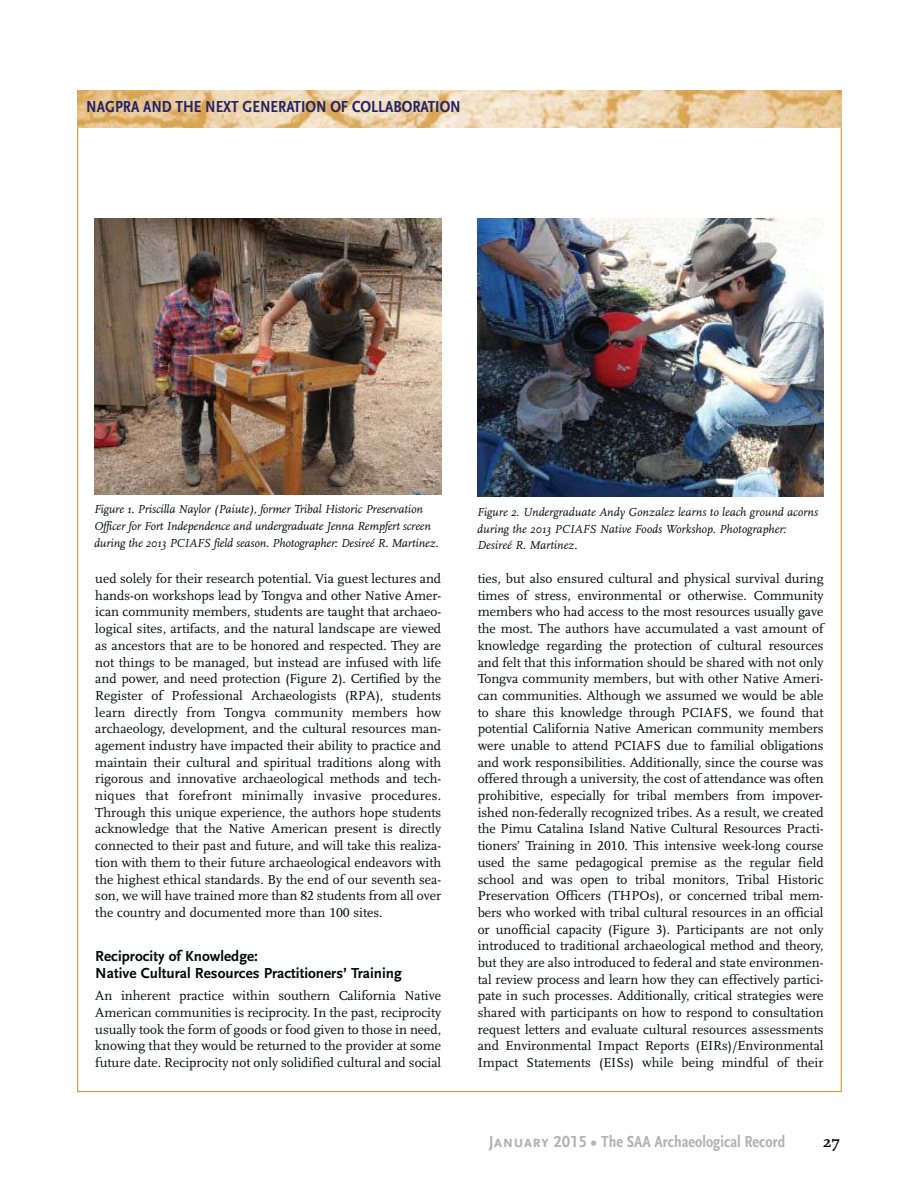
<style>
.page{position:relative;width:918px;height:1188px;background:#fff}
.page>*{position:absolute;margin:0;border:0;box-sizing:border-box;transform-origin:0 0}
.t1{font:16.65px "Scala Sans Bold Con";color:#282464}
.t2{font:16.65px "Scala Sans Bold Con";color:#b3b3b4}
.t3{font:700 16.65px "Scala";color:#06090a}
.t4{font:700 15.15px/16.6px "Scala Sans";color:#06090a}
.t5{font:13.65px/16.6px "Scala LF";color:#06090a;text-align:justify}
.t6{font:italic 12.15px/16.6px "Scala";letter-spacing:-.01em;color:#06090a}
.s1{font-family:"Scala Sans Caps";font-weight:700}
</style>
<div class="page">
<img style="left:77px;top:91px;width:765px;height:36px">
<img style="left:94px;top:218px;width:347px;height:277px">
<img style="left:477px;top:218px;width:346px;height:278px">
<p class="t1" style="left:86px;top:100px;width:376px">NAGPRA AND THE NEXT GENERATION OF COLLABORATION</p>
<p class="t6" style="left:94px;top:502px;width:346px">Figure 1. Priscilla Naylor (Paiute), former Tribal Historic Preservation<br>Officer for Fort Independence and undergraduate Jenna Rempfert screen during the 2013 PCIAFS field season. Photographer: Desireé R. Martinez.</p>
<p class="t5" style="left:95px;top:571px;width:347px">ued solely for their research potential. Via guest lectures and hands-on workshops lead by Tongva and other Native Amer&shy;ican community members, students are taught that archaeo&shy;logical sites, artifacts, and the natural landscape are viewed as ancestors that are to be honored and respected. They are not things to be managed, but instead are infused with life and power, and need protection (Figure 2). Certified by the Register of Professional Archaeologists (RPA), students learn directly from Tongva community members how archaeology, development, and the cultural resources man&shy;agement industry have impacted their ability to practice and maintain their cultural and spiritual traditions along with rigorous and innovative archaeological methods and tech&shy;niques that forefront minimally invasive procedures.<br>Through this unique experience, the authors hope students acknowledge that the Native American present is directly connected to their past and future, and will take this realiza&shy;tion with them to their future archaeological endeavors with the highest ethical standards. By the end of our seventh sea&shy;son, we will have trained more than 82 students from all over the country and documented more than 100 sites.</p>
<p class="t4" style="left:95px;top:949px;width:308px">Reciprocity of Knowledge:<br>Native Cultural Resources Practitioners’ Training</p>
<p class="t5" style="left:95px;top:988px;width:347px">An inherent practice within southern California Native American communities is reciprocity. In the past, reciprocity usually took the form of goods or food given to those in need, knowing that they would be returned to the provider at some future date. Reciprocity not only solidified cultural and social</p>
<p class="t6" style="left:477px;top:505px;width:342px">Figure 2. Undergraduate Andy Gonzalez learns to leach ground acorns during the 2013 PCIAFS Native Foods Workshop. Photographer:<br>Desireé R. Martinez.</p>
<p class="t5" style="left:478px;top:571px;width:347px">ties, but also ensured cultural and physical survival during times of stress, environmental or otherwise. Community members who had access to the most resources usually gave the most. The authors have accumulated a vast amount of knowledge regarding the protection of cultural resources and felt that this information should be shared with not only Tongva community members, but with other Native Ameri&shy;can communities. Although we assumed we would be able to share this knowledge through PCIAFS, we found that potential California Native American community members were unable to attend PCIAFS due to familial obligations and work responsibilities. Additionally, since the course was offered through a university, the cost of attendance was often prohibitive, especially for tribal members from impover&shy;ished non-federally recognized tribes. As a result, we created the Pimu Catalina Island Native Cultural Resources Practi&shy;tioners’ Training in 2010. This intensive week-long course used the same pedagogical premise as the regular field school and was open to tribal monitors, Tribal Historic Preservation Officers (THPOs), or concerned tribal mem&shy;bers who worked with tribal cultural resources in an official or unofficial capacity (Figure 3). Participants are not only introduced to traditional archaeological method and theory, but they are also introduced to federal and state environmen&shy;tal review process and learn how they can effectively partici&shy;pate in such processes. Additionally, critical strategies were shared with participants on how to respond to consultation request letters and evaluate cultural resources assessments and Environmental Impact Reports (EIRs)/Environmental Impact Statements (EISs) while being mindful of their</p>
<p class="t2" style="left:489px;top:1135px;width:298px"><span class="s1">January 2015 •</span> The SAA Archaeological Record</p>
<p class="t3" style="left:823px;top:1136px;width:18px">27</p>
</div>
